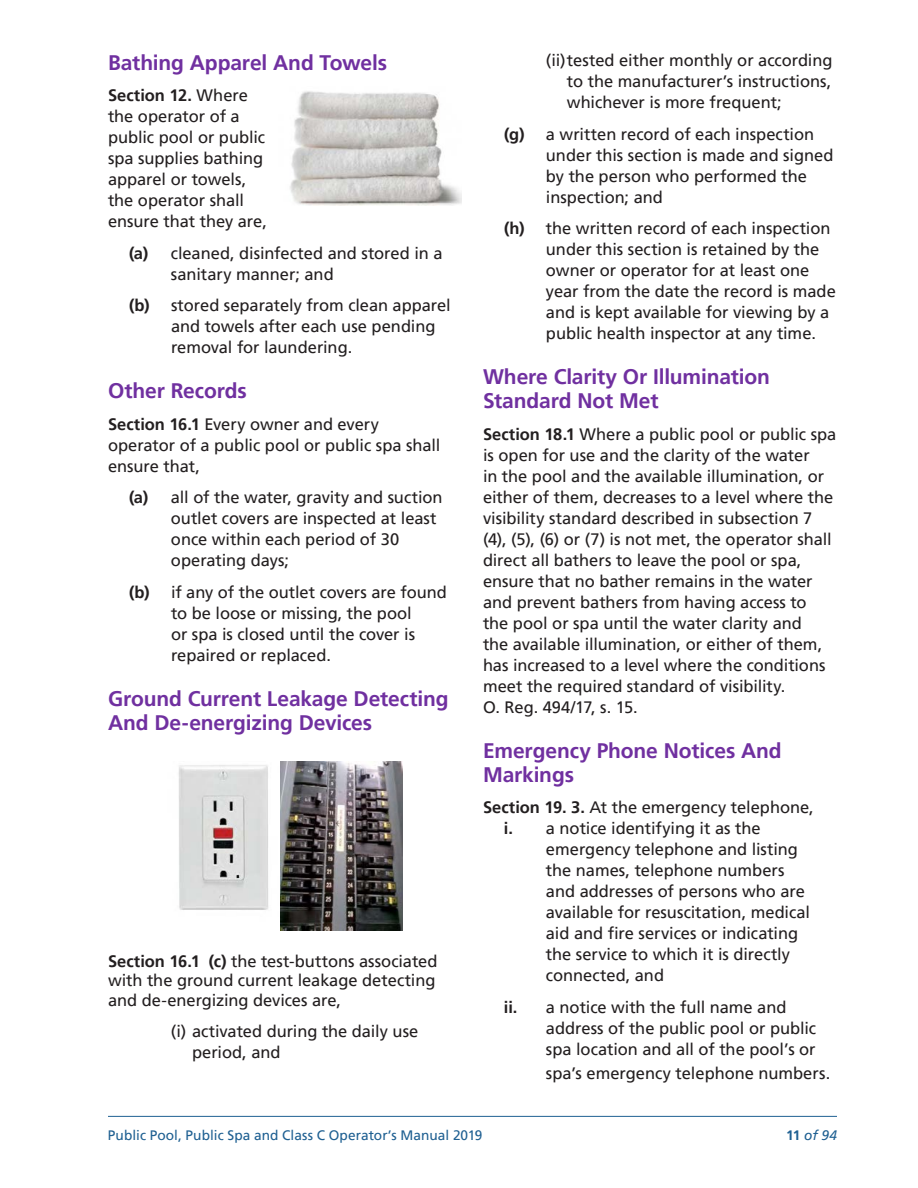
<style>
.page{position:relative;width:918px;height:1188px;background:#fff}
.page>*{position:absolute;margin:0;border:0;box-sizing:border-box;transform-origin:0 0}
.t1{font:700 21px/24px "Frutiger LT Std";letter-spacing:-.005em;color:#7030a0}
.t2{font:16.5px/21px "Frutiger LT Std";letter-spacing:-.005em;color:#231f20}
.t3{font:13.65px "Frutiger LT Std";letter-spacing:.005em;color:#1f6092}
.t4{font:italic 13.65px "Frutiger LT Std";color:#1f6092}
.s1{font-weight:700}
.s2{font-weight:700;font-style:normal}
</style>
<div class="page">
<hr style="left:108px;top:1116px;width:729px;height:1px;background:#1f6092">
<img style="left:290px;top:91px;width:172px;height:114px">
<img style="left:178px;top:765px;width:91px;height:145px">
<img style="left:280px;top:761px;width:123px;height:169px">
<h3 class="t1" style="left:108px;top:51px;width:281px">Bathing Apparel And Towels</h3>
<p class="t2" style="left:108px;top:85px;width:160px"><span class="s1">Section 12.</span> Where the operator of a public pool or public spa supplies bathing apparel or towels, the operator shall ensure that they are,</p>
<p class="t2" style="left:171px;top:243px;width:273px;text-indent:-42px"><span class="s1">(a)</span> cleaned, disinfected and stored in a sanitary manner; and</p>
<p class="t2" style="left:171px;top:295px;width:281px;text-indent:-42px"><span class="s1">(b)</span> stored separately from clean apparel and towels after each use pending removal for laundering.</p>
<h3 class="t1" style="left:108px;top:379px;width:140px">Other Records</h3>
<p class="t2" style="left:108px;top:414px;width:334px"><span class="s1">Section 16.1</span> Every owner and every operator of a public pool or public spa shall ensure that,</p>
<p class="t2" style="left:171px;top:487px;width:273px;text-indent:-42px"><span class="s1">(a)</span> all of the water, gravity and suction outlet covers are inspected at least once within each period of 30 operating days;</p>
<p class="t2" style="left:171px;top:582px;width:277px;text-indent:-42px"><span class="s1">(b)</span> if any of the outlet covers are found to be loose or missing, the pool<br>or spa is closed until the cover is repaired or replaced.</p>
<h3 class="t1" style="left:108px;top:687px;width:342px">Ground Current Leakage Detecting<br>And De-energizing Devices</h3>
<p class="t2" style="left:108px;top:951px;width:331px;line-height:19.5px"><span class="s1">Section 16.1 (c)</span> the test-buttons associated with the ground current leakage detecting and de-energizing devices are,</p>
<p class="t2" style="left:192px;top:1021px;width:228px;text-indent:-21px">(i) activated during the daily use period, and</p>
<p class="t2" style="left:567px;top:50px;width:267px;text-align:justify;text-indent:-21px">(ii)tested either monthly or according to the manufacturer’s instructions, whichever is more frequent;</p>
<p class="t2" style="left:546px;top:124px;width:289px;text-indent:-42px"><span class="s1">(g)</span> a written record of each inspection under this section is made and signed by the person who performed the inspection; and</p>
<p class="t2" style="left:546px;top:218px;width:291px;text-indent:-42px"><span class="s1">(h)</span> the written record of each inspection under this section is retained by the owner or operator for at least one year from the date the record is made and is kept available for viewing by a public health inspector at any time.</p>
<h3 class="t1" style="left:483px;top:365px;width:289px">Where Clarity Or Illumination<br>Standard Not Met</h3>
<p class="t2" style="left:483px;top:424px;width:355px"><span class="s1">Section 18.1</span> Where a public pool or public spa is open for use and the clarity of the water<br>in the pool and the available illumination, or either of them, decreases to a level where the visibility standard described in subsection 7 (4), (5), (6) or (7) is not met, the operator shall direct all bathers to leave the pool or spa, ensure that no bather remains in the water and prevent bathers from having access to the pool or spa until the water clarity and<br>the available illumination, or either of them, has increased to a level where the conditions meet the required standard of visibility.<br>O. Reg. 494/17, s. 15.</p>
<h3 class="t1" style="left:483px;top:739px;width:300px">Emergency Phone Notices And<br>Markings</h3>
<p class="t2" style="left:483px;top:797px;width:332px"><span class="s1">Section 19. 3.</span> At the emergency telephone,</p>
<p class="t2" style="left:546px;top:818px;width:266px;text-indent:-42px"><span class="s1">i.</span> a notice identifying it as the emergency telephone and listing the names, telephone numbers and addresses of persons who are available for resuscitation, medical aid and ÿre services or indicating the service to which it is directly connected, and</p>
<p class="t2" style="left:546px;top:997px;width:272px;text-indent:-42px"><span class="s1">ii.</span> a notice with the full name and address of the public pool or public spa location and all of the pool’s or</p>
<p class="t2" style="left:546px;top:1063px;width:286px">spa’s emergency telephone numbers.</p>
<p class="t3" style="left:108px;top:1127px;width:376px">Public Pool, Public Spa and Class C Operator’s Manual 2019</p>
<p class="t4" style="left:786px;top:1127px;width:52px"><span class="s2">11</span> of 94</p>
</div>
